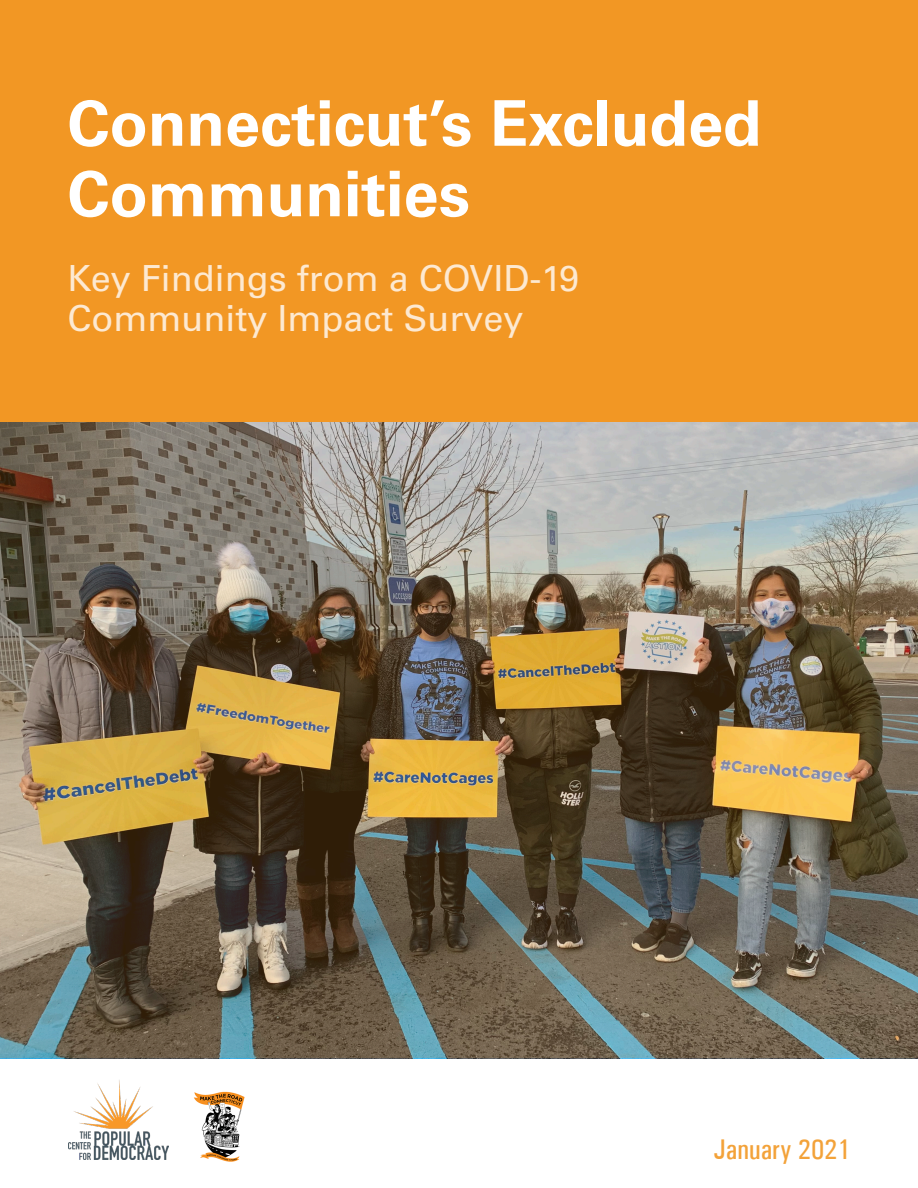
<style>
.page{position:relative;width:918px;height:1188px;background:#fff}
.page>*{position:absolute;margin:0;border:0;box-sizing:border-box;transform-origin:0 0}
.t1{font:700 63px/70.5px "Univers LT Std";color:#fff}
.t2{font:36px/40.5px "Univers LT Std";color:#fde9d1}
.t3{font:500 condensed 28.5px "Univers";color:#f3a239}
</style>
<div class="page">
<div style="left:0;top:0;width:918px;height:421px;background:#f29724"></div>
<img style="left:69px;top:1080px;width:99px;height:79px">
<img style="left:0;top:421px;width:918px;height:637px">
<img style="left:194px;top:1091px;width:51px;height:71px">
<p class="t1" style="left:68px;top:89px;width:696px">Connecticut’s Excluded<br>Communities</p>
<p class="t2" style="left:68px;top:258px;width:513px">Key Findings from a COVID-19<br>Community Impact Survey</p>
<p class="t3" style="left:714px;top:1132px;width:138px">January 2021</p>
</div>
